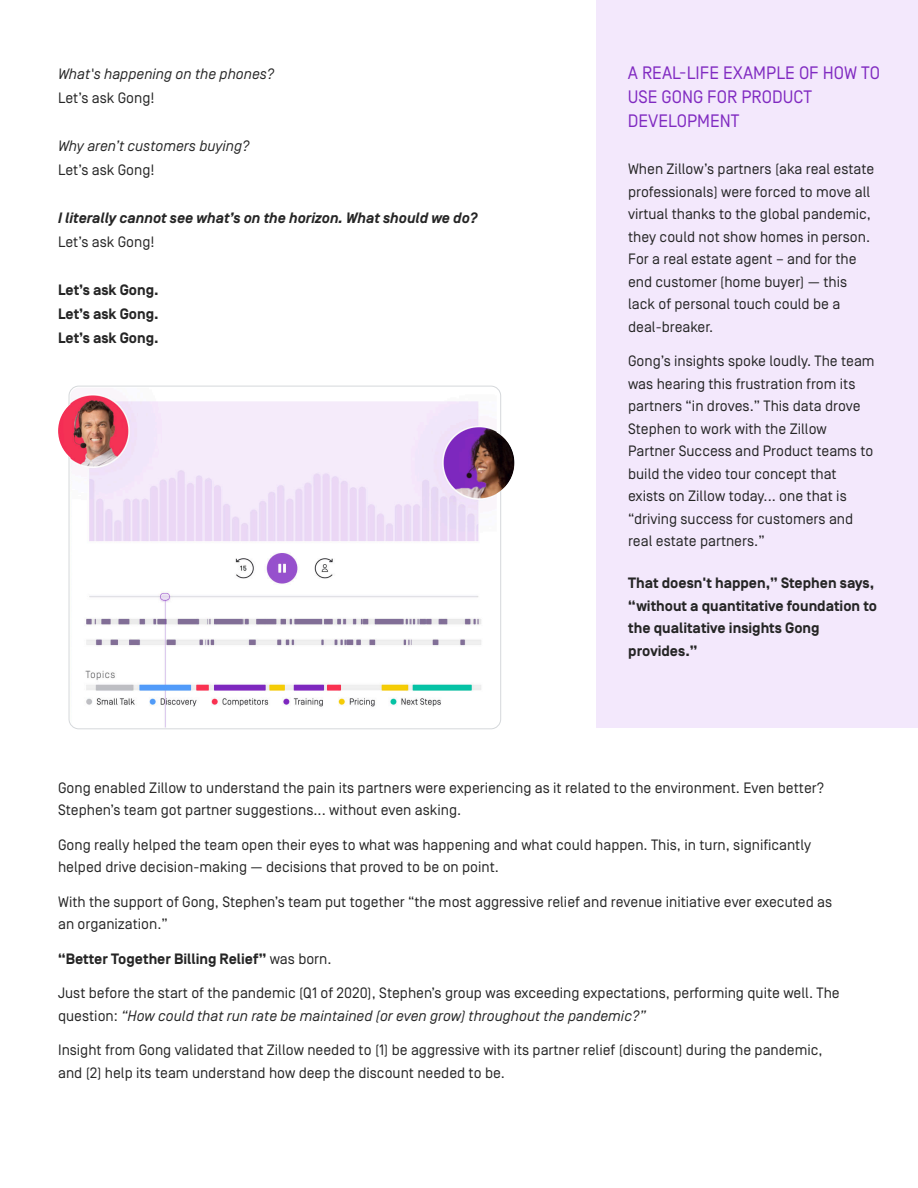
<style>
.page{position:relative;width:918px;height:1188px;background:#fff}
.page>*{position:absolute;margin:0;border:0;box-sizing:border-box;transform-origin:0 0}
.t1{font:18px/24px "Simplon Norm";color:#802ac1}
.t2{font:15px/22.5px "Simplon Norm";color:#252525}
.t3{font:700 15px/22.5px "Simplon Norm";color:#252525;text-align:justify}
.t4{font:italic 700 15px "Simplon Norm";color:#252525}
.t5{font:italic 15px "Simplon Norm";color:#252525}
.s1{font-weight:400}
.s2{font-style:italic}
</style>
<div class="page">
<div style="left:597px;top:0;width:321px;height:728px;background:#f3e8fc"></div>
<img style="left:58px;top:388px;width:456px;height:340px">
<p class="t5" style="left:58px;top:68px;width:218px">What's happening on the phones?</p>
<p class="t2" style="left:58px;top:88px;width:98px">Let’s ask Gong!</p>
<p class="t5" style="left:58px;top:140px;width:193px">Why aren’t customers buying?</p>
<p class="t2" style="left:58px;top:160px;width:98px">Let’s ask Gong!</p>
<p class="t4" style="left:58px;top:212px;width:421px">I literally cannot see what’s on the horizon. What should we do?</p>
<p class="t2" style="left:58px;top:232px;width:98px">Let’s ask Gong!</p>
<p class="t3" style="left:58px;top:279px;width:102px;line-height:24px">Let’s ask Gong.<br>Let’s ask Gong.<br>Let’s ask Gong.</p>
<p class="t1" style="left:628px;top:62px;width:254px">A REAL-LIFE EXAMPLE OF HOW TO<br>USE GONG FOR PRODUCT<br>DEVELOPMENT</p>
<p class="t2" style="left:628px;top:159px;width:248px">When Zillow’s partners (aka real estate professionals) were forced to move all virtual thanks to the global pandemic, they could not show homes in person.<br>For a real estate agent – and for the end customer (home buyer) — this lack of personal touch could be a deal-breaker.</p>
<p class="t2" style="left:628px;top:351px;width:248px">Gong’s insights spoke loudly. The team was hearing this frustration from its partners “in droves.” This data drove Stephen to work with the Zillow Partner Success and Product teams to build the video tour concept that exists on Zillow today... one that is “driving success for customers and real estate partners.”</p>
<p class="t3" style="left:628px;top:573px;width:250px;text-align:left">That doesn't happen,” Stephen says, “without a quantitative foundation to the qualitative insights Gong provides.”</p>
<p class="t2" style="left:58px;top:778px;width:768px">Gong enabled Zillow to understand the pain its partners were experiencing as it related to the environment. Even better?<br>Stephen’s team got partner suggestions... without even asking.</p>
<p class="t2" style="left:58px;top:835px;width:755px">Gong really helped the team open their eyes to what was happening and what could happen. This, in turn, significantly helped drive decision-making — decisions that proved to be on point.</p>
<p class="t2" style="left:58px;top:892px;width:776px">With the support of Gong, Stephen’s team put together “the most aggressive relief and revenue initiative ever executed as an organization.”</p>
<p class="t3" style="left:58px;top:949px;width:275px">“Better Together Billing Relief” <span class="s1">was born.</span></p>
<p class="t2" style="left:58px;top:983px;width:783px">Just before the start of the pandemic (Q1 of 2020), Stephen’s group was exceeding expectations, performing quite well. The question: <span class="s2">“How could that run rate be maintained (or even grow) throughout the pandemic?”</span></p>
<p class="t2" style="left:58px;top:1040px;width:766px">Insight from Gong validated that Zillow needed to (1) be aggressive with its partner relief (discount) during the pandemic, and (2) help its team understand how deep the discount needed to be.</p>
</div>
